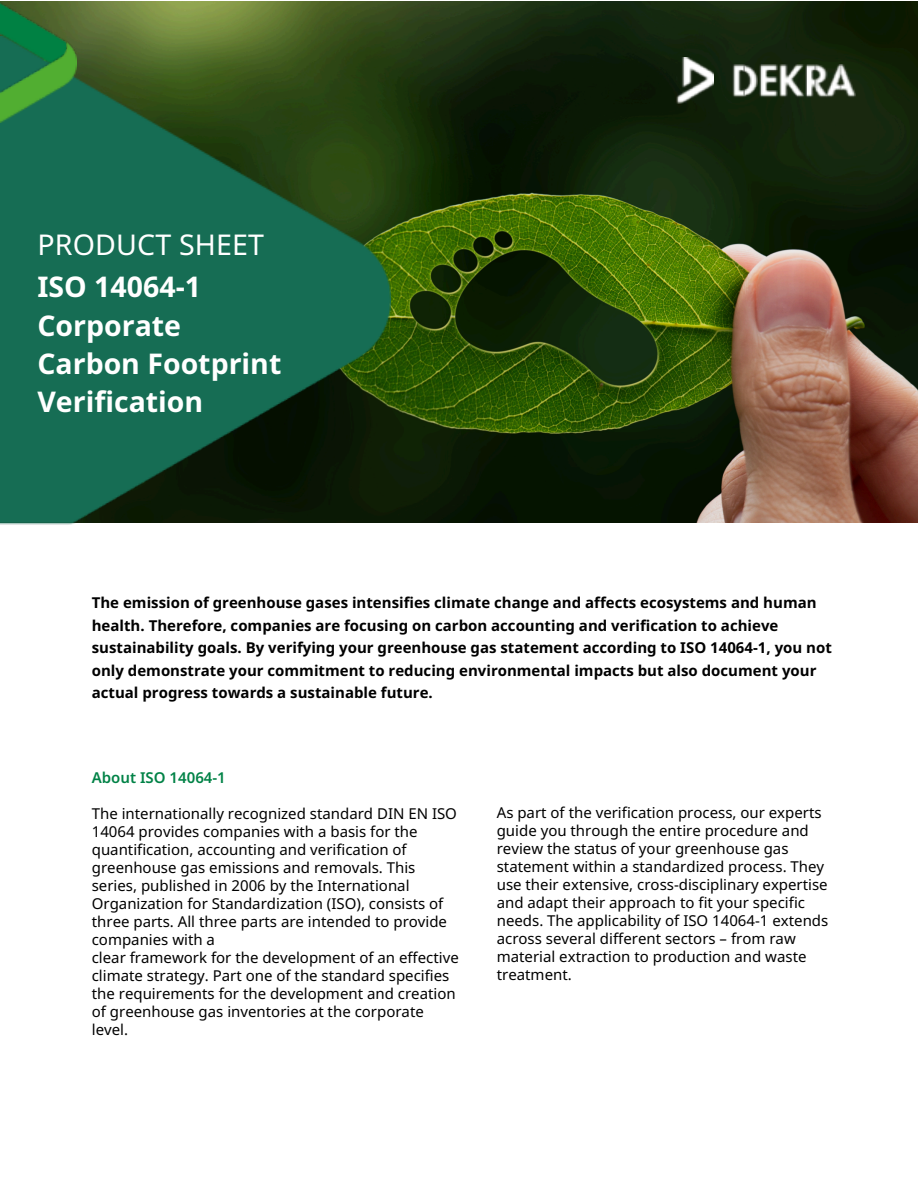
<style>
.page{position:relative;width:918px;height:1188px;background:#fff}
.page>*{position:absolute;margin:0;border:0;box-sizing:border-box;transform-origin:0 0}
.t1{font:28.65px "Noto Sans";letter-spacing:.005em;color:#fff}
.t2{font:700 28.5px/38.2px "Noto Sans";color:#fff}
.t3{font:15px/18px "Noto Sans";color:#000}
.t4{font:700 15px/22.5px "Noto Sans";color:#000}
.t5{font:600 15px "Noto Sans";color:#008246}
</style>
<div class="page">
<img style="left:68px;top:1px;width:849px;height:521px">
<img style="left:0;top:36px;width:390px;height:489px">
<img style="left:676px;top:57px;width:38px;height:46px">
<img style="left:828px;top:64px;width:10px;height:33px">
<img style="left:838px;top:64px;width:17px;height:33px">
<img style="left:759px;top:64px;width:55px;height:33px">
<img style="left:814px;top:64px;width:14px;height:33px">
<img style="left:732px;top:64px;width:12px;height:33px">
<img style="left:744px;top:64px;width:13px;height:33px">
<img style="left:0;top:1px;width:68px;height:39px">
<img style="left:0;top:40px;width:76px;height:83px">
<h3 class="t1" style="left:37px;top:224px;width:228px">PRODUCT SHEET</h3>
<h2 class="t2" style="left:37px;top:267px;width:245px">ISO 14064-1<br>Corporate<br>Carbon Footprint<br>Verification</h2>
<h1 class="t4" style="left:92px;top:591px;width:742px">The emission of greenhouse gases intensifies climate change and affects ecosystems and human health. Therefore, companies are focusing on carbon accounting and verification to achieve sustainability goals. By verifying your greenhouse gas statement according to ISO 14064-1, you not only demonstrate your commitment to reducing environmental impacts but also document your actual progress towards a sustainable future.</h1>
<h3 class="t5" style="left:92px;top:767px;width:136px">About ISO 14064-1</h3>
<p class="t3" style="left:92px;top:804px;width:367px">The internationally recognized standard DIN EN ISO 14064 provides companies with a basis for the quantification, accounting and verification of greenhouse gas emissions and removals. This series, published in 2006 by the International Organization for Standardization (ISO), consists of three parts. All three parts are intended to provide companies with a</p>
<p class="t3" style="left:92px;top:948px;width:369px">clear framework for the development of an effective climate strategy. Part one of the standard specifies the requirements for the development and creation of greenhouse gas inventories at the corporate level.</p>
<p class="t3" style="left:497px;top:803px;width:333px">As part of the verification process, our experts guide you through the entire procedure and review the status of your greenhouse gas statement within a standardized process. They use their extensive, cross-disciplinary expertise and adapt their approach to fit your specific needs. The applicability of ISO 14064-1 extends across several different sectors – from raw material extraction to production and waste treatment.</p>
</div>
